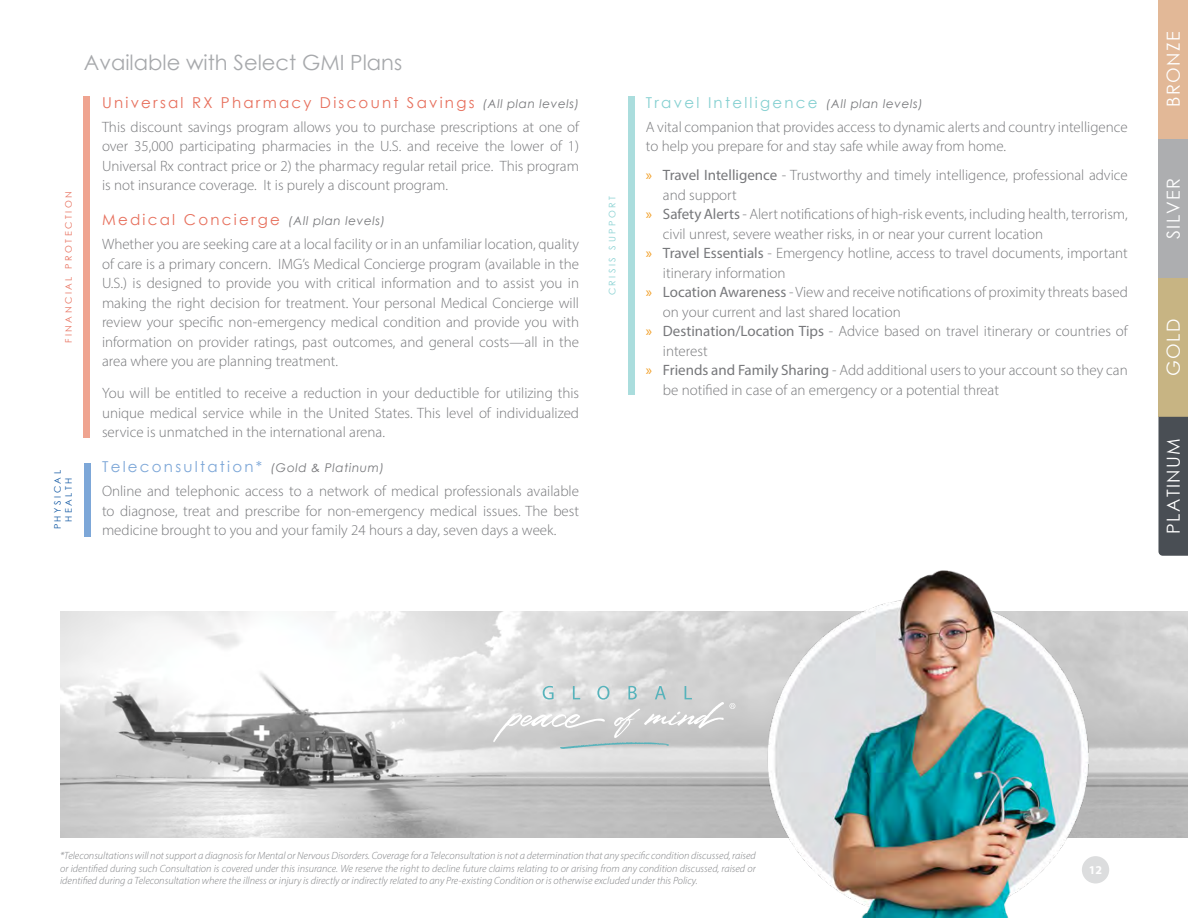
<style>
.page{position:relative;width:1188px;height:918px;background:#fff}
.page>*{position:absolute;margin:0;border:0;box-sizing:border-box;transform-origin:0 0}
.t1{font:21px "Century Gothic";color:#a7a9ac}
.t2{font:18px "Century Gothic";letter-spacing:.075em;color:#fff}
.t3{font:300 15px/19.5px "Myriad Pro";color:#77787b;text-align:justify}
.t4{font:15px "Century Gothic";letter-spacing:.15em;color:#e76f5c}
.t5{font:15px "Century Gothic";letter-spacing:.15em;color:#85d0d1}
.t6{font:15px "Century Gothic";letter-spacing:.15em;color:#7da7d8}
.t7{font:700 12px "Myriad Pro";color:#fff}
.t8{font:italic 300 10.5px/12.6px "Myriad Pro";color:#808285;text-align:justify}
.t9{font:9px "Century Gothic";letter-spacing:.28em;color:#e76f5c}
.t10{font:9px/10.8px "Century Gothic";letter-spacing:.28em;color:#1057a2;text-align:center}
.t11{font:9px "Century Gothic";letter-spacing:.28em;color:#85d0d1}
.s1{font-style:italic;font-size:12px;color:#77787b}
.s2{font-weight:400;color:#f29d22}
.s3{font-weight:400}
</style>
<div class="page">
<img style="left:60px;top:612px;width:705px;height:226px">
<img style="left:765px;top:570px;width:331px;height:348px">
<div style="left:1158px;top:0;width:30px;height:139px;background:#e2b897"></div>
<div style="left:1158px;top:139px;width:30px;height:139px;background:#adaeb0"></div>
<div style="left:1158px;top:278px;width:30px;height:139px;background:#c7b483"></div>
<div style="left:1158px;top:417px;width:30px;height:139px;background:#494e54"></div>
<svg style="left:493px;top:686px;width:242px;height:63px;background:#d0d3d3"></svg>
<div style="left:84px;top:463px;width:7px;height:73px;background:#7da7d8"></div>
<div style="left:83px;top:97px;width:7px;height:341px;background:#efa490"></div>
<div style="left:628px;top:97px;width:7px;height:298px;background:#add"></div>
<div style="left:1082px;top:856px;width:27px;height:28px;background:#dcddde;border-radius:50%"></div>
<p class="t9" style="left:62px;top:343px;width:153px;rotate:-90deg">FINANCIAL PROTECTION</p>
<p class="t10" style="left:52px;top:529px;width:61px;rotate:-90deg">PHYSICAL<br>HEALTH</p>
<h1 class="t1" style="left:84px;top:47px;width:320px">Available with Select GMI Plans</h1>
<p class="t4" style="left:102px;top:92px;width:479px">Universal RX Pharmacy Discount Savings <span class="s1">(All plan levels)</span></p>
<p class="t3" style="left:102px;top:117px;width:479px">This discount savings program allows you to purchase prescriptions at one of over 35,000 participating pharmacies in the U.S. and receive the lower of 1)<br>Universal Rx contract price or 2) the pharmacy regular retail price. This program is not insurance coverage. It is purely a discount program.</p>
<p class="t4" style="left:102px;top:209px;width:285px">Medical Concierge <span class="s1">(All plan levels)</span></p>
<p class="t3" style="left:102px;top:234px;width:479px">Whether you are seeking care at a local facility or in an unfamiliar location, quality of care is a primary concern. IMG’s Medical Concierge program (available in the U.S.) is designed to provide you with critical information and to assist you in making the right decision for treatment. Your personal Medical Concierge will review your specific non-emergency medical condition and provide you with information on provider ratings, past outcomes, and general costs—all in the area where you are planning treatment.</p>
<p class="t3" style="left:102px;top:383px;width:479px">You will be entitled to receive a reduction in your deductible for utilizing this unique medical service while in the United States. This level of individualized service is unmatched in the international arena.</p>
<p class="t6" style="left:102px;top:456px;width:284px">Teleconsultation* <span class="s1">(Gold &amp; Platinum)</span></p>
<p class="t3" style="left:102px;top:481px;width:479px">Online and telephonic access to a network of medical professionals available to diagnose, treat and prescribe for non-emergency medical issues. The best medicine brought to you and your family 24 hours a day, seven days a week.</p>
<p class="t11" style="left:606px;top:295px;width:101px;rotate:-90deg">CRISIS SUPPORT</p>
<p class="t5" style="left:646px;top:92px;width:278px">Travel Intelligence <span class="s1">(All plan levels)</span></p>
<p class="t3" style="left:646px;top:117px;width:483px">A vital companion that provides access to dynamic alerts and country intelligence to help you prepare for and stay safe while away from home.</p>
<p class="t3" style="left:646px;top:165px;width:483px"><span class="s2">»</span> <span class="s3">Travel Intelligence</span> - Trustworthy and timely intelligence, professional advice</p>
<p class="t3" style="left:663px;top:185px;width:75px">and support</p>
<p class="t3" style="left:646px;top:204px;width:483px"><span class="s2">»</span> <span class="s3">Safety Alerts</span> - Alert notifications of high-risk events, including health, terrorism,</p>
<p class="t3" style="left:663px;top:224px;width:382px">civil unrest, severe weather risks, in or near your current location</p>
<p class="t3" style="left:646px;top:243px;width:483px"><span class="s2">»</span> <span class="s3">Travel Essentials</span> - Emergency hotline, access to travel documents, important</p>
<p class="t3" style="left:663px;top:263px;width:124px">itinerary information</p>
<p class="t3" style="left:646px;top:282px;width:483px"><span class="s2">»</span> <span class="s3">Location Awareness</span> - View and receive notifications of proximity threats based</p>
<p class="t3" style="left:663px;top:302px;width:239px">on your current and last shared location</p>
<p class="t3" style="left:646px;top:321px;width:483px"><span class="s2">»</span> <span class="s3">Destination/Location Tips</span> - Advice based on travel itinerary or countries of</p>
<p class="t3" style="left:663px;top:341px;width:46px">interest</p>
<p class="t3" style="left:646px;top:360px;width:483px"><span class="s2">»</span> <span class="s3">Friends and Family Sharing</span> - Add additional users to your account so they can</p>
<p class="t3" style="left:663px;top:380px;width:338px">be notified in case of an emergency or a potential threat</p>
<p class="t2" style="left:1161px;top:107px;width:77px;rotate:-90deg">BRONZE</p>
<p class="t2" style="left:1161px;top:239px;width:63px;rotate:-90deg">SILVER</p>
<p class="t2" style="left:1161px;top:376px;width:59px;rotate:-90deg">GOLD</p>
<p class="t2" style="left:1161px;top:534px;width:97px;rotate:-90deg">PLATINUM</p>
<p class="t8" style="left:60px;top:849px;width:697px">*Teleconsultations will not support a diagnosis for Mental or Nervous Disorders. Coverage for a Teleconsultation is not a determination that any specific condition discussed, raised or identified during such Consultation is covered under this insurance. We reserve the right to decline future claims relating to or arising from any condition discussed, raised or identified during a Teleconsultation where the illness or injury is directly or indirectly related to any Pre-existing Condition or is otherwise excluded under this Policy.</p>
<p class="t7" style="left:1089px;top:862px;width:15px">12</p>
</div>
